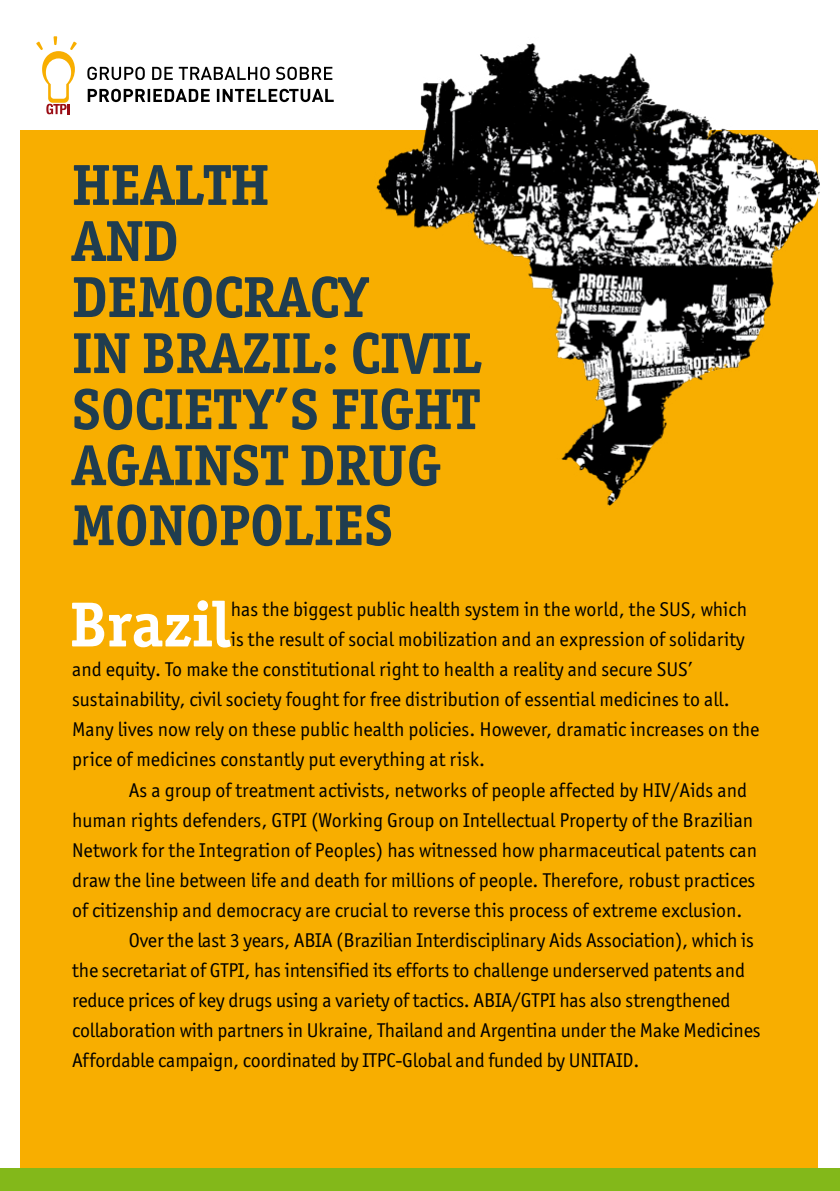
<style>
.page{position:relative;width:840px;height:1191px;background:#fff}
.page>*{position:absolute;margin:0;border:0;box-sizing:border-box;transform-origin:0 0}
.t1{font:700 63.8px "Officina Ser ITC Std";color:#fff}
.t2{font:700 58px/56.6px "Officina Ser ITC Std";color:#203d4f}
.t3{font:20px "Officina Sans ITC Std";color:#000}
</style>
<div class="page">
<div style="left:20px;top:130px;width:796px;height:1038px;background:#f8ae00"></div>
<svg style="left:87px;top:67px;width:246px;height:35px"></svg>
<svg style="left:36px;top:36px;width:41px;height:78px"></svg>
<img style="left:376px;top:43px;width:444px;height:468px">
<div style="left:0;top:1168px;width:839px;height:23px;background:#83b81a"></div>
<h2 class="t2" style="left:72px;top:156px;width:411px">HEALTH<br>AND<br>DEMOCRACY<br>IN BRAZIL: CIVIL<br>SOCIETY’S FIGHT<br>AGAINST DRUG<br>MONOPOLIES</h2>
<h1 class="t1" style="left:70px;top:585px;width:162px">Brazil</h1>
<p class="t3" style="left:231px;top:598px;width:517px">has the biggest public health system in the world, the SUS, which</p>
<p class="t3" style="left:231px;top:628px;width:515px">is the result of social mobilization and an expression of solidarity</p>
<p class="t3" style="left:72px;top:658px;width:621px">and equity. To make the constitutional right to health a reality and secure SUS’</p>
<p class="t3" style="left:72px;top:688px;width:658px">sustainability, civil society fought for free distribution of essential medicines to all.</p>
<p class="t3" style="left:72px;top:718px;width:688px">Many lives now rely on these public health policies. However, dramatic increases on the</p>
<p class="t3" style="left:72px;top:748px;width:414px">price of medicines constantly put everything at risk.</p>
<p class="t3" style="left:129px;top:778px;width:619px">As a group of treatment activists, networks of people affected by HIV/Aids and</p>
<p class="t3" style="left:72px;top:808px;width:682px">human rights defenders, GTPI (Working Group on Intellectual Property of the Brazilian</p>
<p class="t3" style="left:72px;top:838px;width:686px">Network for the Integration of Peoples) has witnessed how pharmaceutical patents can</p>
<p class="t3" style="left:72px;top:868px;width:684px">draw the line between life and death for millions of people. Therefore, robust practices</p>
<p class="t3" style="left:72px;top:898px;width:671px">of citizenship and democracy are crucial to reverse this process of extreme exclusion.</p>
<p class="t3" style="left:129px;top:928px;width:626px">Over the last 3 years, ABIA (Brazilian Interdisciplinary Aids Association), which is</p>
<p class="t3" style="left:72px;top:958px;width:674px">the secretariat of GTPI, has intensified its efforts to challenge underserved patents and</p>
<p class="t3" style="left:72px;top:988px;width:659px">reduce prices of key drugs using a variety of tactics. ABIA/GTPI has also strengthened</p>
<p class="t3" style="left:72px;top:1018px;width:689px">collaboration with partners in Ukraine, Thailand and Argentina under the Make Medicines</p>
<p class="t3" style="left:72px;top:1048px;width:568px">Affordable campaign, coordinated by ITPC-Global and funded by UNITAID.</p>
</div>
